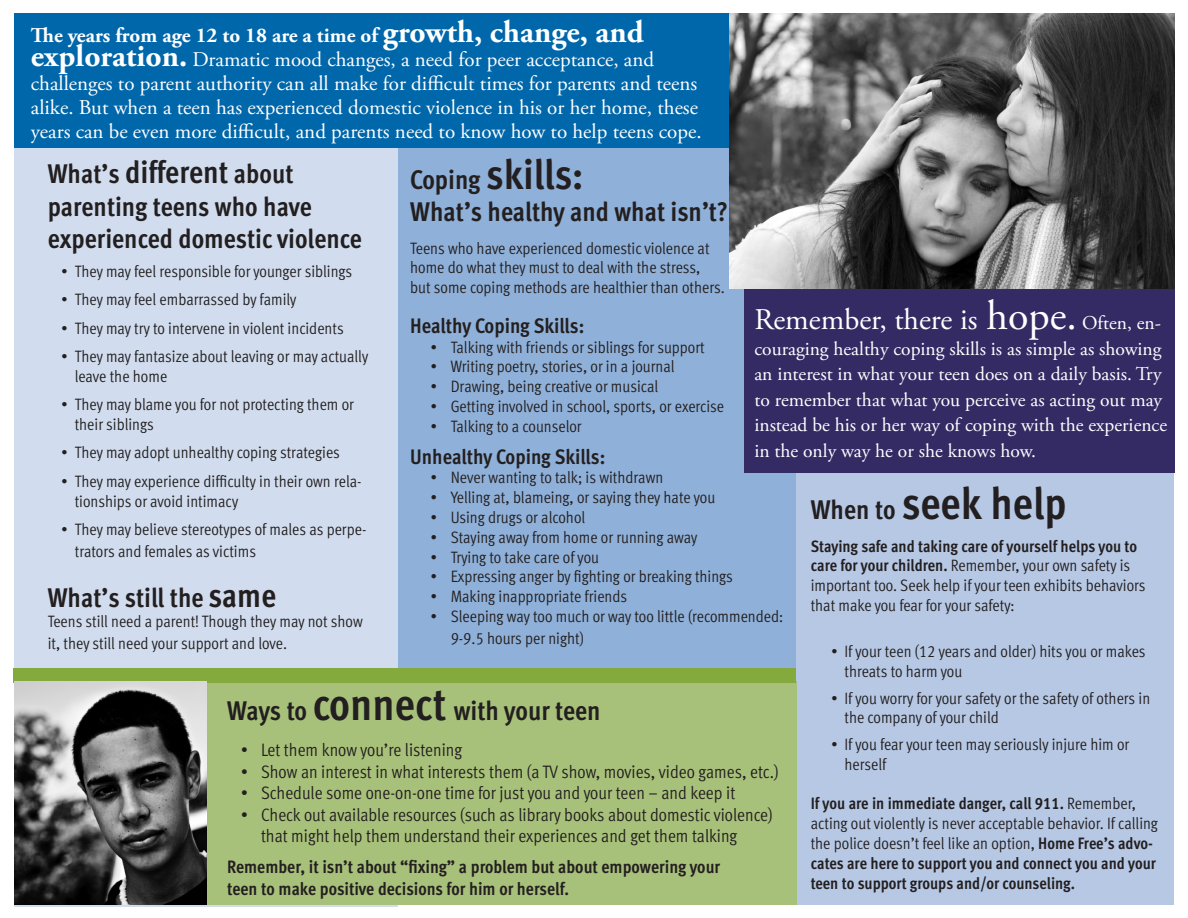
<style>
.page{position:relative;width:1188px;height:918px;background:#fff}
.page>*{position:absolute;margin:0;border:0;box-sizing:border-box;transform-origin:0 0}
.t1{font:45px "Meta Cond Bold LF";color:#231f20}
.t2{font:42px "Meta Cond Bold LF";color:#231f20}
.t3{font:30px "Adobe Garamond Pro";color:#fff}
.t4{font:27px/32.4px "Meta Cond Bold LF";color:#231f20}
.t5{font:21px/24px "Adobe Garamond Pro";color:#fff}
.t6{font:21px "Meta Cond Bold LF";color:#231f20}
.t7{font:19.5px/25.5px "Adobe Garamond Pro";color:#fff}
.t8{font:18px/21.6px "Meta Cond Normal LF";color:#231f20}
.t9{font:18px "Meta Cond Bold LF";color:#231f20}
.t10{font:16.5px/19.8px "Meta Cond Normal LF";color:#231f20}
.t11{font:16.5px/19.8px "Meta Cond Bold LF";color:#231f20}
.s1{font-weight:700}
.s2{font-weight:700;font-size:31.5px}
.s3{font-size:27px}
.s4{font-size:31.5px}
.s5{font-size:33px}
.s6{font-size:42px}
.s7{font-size:19.5px}
.s8{font-family:"Meta Cond Bold LF"}
.s9{font-family:"Meta Cond Normal LF"}
.s10{font-size:45px}
</style>
<div class="page">
<div style="left:14px;top:14px;width:384px;height:892px;background:#d1ddee"></div>
<div style="left:398px;top:14px;width:398px;height:890px;background:#8fb0d8"></div>
<div style="left:14px;top:14px;width:721px;height:134px;background:#0067aa"></div>
<div style="left:796px;top:459px;width:378px;height:445px;background:#b6c8e4"></div>
<div style="left:744px;top:270px;width:430px;height:202px;background:#342b65"></div>
<div style="left:19px;top:681px;width:777px;height:223px;background:#a8c17a"></div>
<div style="left:14px;top:668px;width:782px;height:14px;background:#84a93d"></div>
<img style="left:15px;top:682px;width:191px;height:223px">
<img style="left:729px;top:14px;width:445px;height:274px">
<p class="t5" style="left:31px;top:24px;width:672px"><span class="s1">The years from age 12 to 18 are a time of</span> <span class="s2">growth, change, and exploration.</span> Dramatic mood changes, a need for peer acceptance, and challenges to parent authority can all make for difficult times for parents and teens alike. But when a teen has experienced domestic violence in his or her home, these years can be even more difficult, and parents need to know how to help teens cope.</p>
<p class="t2" style="left:410px;top:150px;width:175px"><span class="s3">Coping</span> skills:</p>
<p class="t4" style="left:410px;top:195px;width:320px">What’s healthy and what isn’t?</p>
<p class="t10" style="left:410px;top:238px;width:301px">Teens who have experienced domestic violence at</p>
<p class="t10" style="left:410px;top:258px;width:292px">home do what they must to deal with the stress,</p>
<p class="t10" style="left:410px;top:277px;width:316px">but some coping methods are healthier than others.</p>
<p class="t6" style="left:410px;top:313px;width:176px">Healthy Coping Skills:</p>
<p class="t10" style="left:430px;top:337px;width:276px">• Talking with friends or siblings for support</p>
<p class="t10" style="left:430px;top:357px;width:246px">• Writing poetry, stories, or in a journal</p>
<p class="t10" style="left:430px;top:376px;width:229px">• Drawing, being creative or musical</p>
<p class="t10" style="left:430px;top:396px;width:295px">• Getting involved in school, sports, or exercise</p>
<p class="t10" style="left:430px;top:416px;width:153px">• Talking to a counselor</p>
<p class="t6" style="left:410px;top:444px;width:197px">Unhealthy Coping Skills:</p>
<p class="t10" style="left:430px;top:468px;width:234px">• Never wanting to talk; is withdrawn</p>
<p class="t10" style="left:430px;top:488px;width:286px">• Yelling at, blameing, or saying they hate you</p>
<p class="t10" style="left:430px;top:507px;width:156px">• Using drugs or alcohol</p>
<p class="t10" style="left:430px;top:527px;width:268px">• Staying away from home or running away</p>
<p class="t10" style="left:430px;top:547px;width:170px">• Trying to take care of you</p>
<p class="t10" style="left:430px;top:567px;width:304px">• Expressing anger by fighting or breaking things</p>
<p class="t10" style="left:430px;top:587px;width:198px">• Making inappropriate friends</p>
<p class="t10" style="left:451px;top:605px;width:334px;line-height:21.6px;text-indent:-20px">• Sleeping way too much or way too little (recommended:<br>9-9.5 hours per night)</p>
<p class="t4" style="left:48px;top:158px;width:266px">What’s <span class="s4">different</span> about parenting teens who have</p>
<p class="t4" style="left:48px;top:222px;width:316px">experienced domestic violence</p>
<p class="t10" style="left:61px;top:261px;width:292px">• They may feel responsible for younger siblings</p>
<p class="t10" style="left:61px;top:289px;width:237px">• They may feel embarrassed by family</p>
<p class="t10" style="left:61px;top:318px;width:284px">• They may try to intervene in violent incidents</p>
<p class="t10" style="left:75px;top:346px;width:295px;text-indent:-14px">• They may fantasize about leaving or may actually leave the home</p>
<p class="t10" style="left:75px;top:395px;width:281px;text-indent:-14px">• They may blame you for not protecting them or their siblings</p>
<p class="t10" style="left:61px;top:443px;width:280px">• They may adopt unhealthy coping strategies</p>
<p class="t10" style="left:75px;top:471px;width:288px;text-indent:-14px">• They may experience difficulty in their own rela&shy;tionships or avoid intimacy</p>
<p class="t10" style="left:75px;top:519px;width:293px;line-height:21.6px;text-indent:-14px">• They may believe stereotypes of males as perpe&shy;trators and females as victims</p>
<p class="t4" style="left:48px;top:581px;width:230px">What’s still the <span class="s5">same</span></p>
<p class="t10" style="left:48px;top:610px;width:316px;line-height:21.6px">Teens still need a parent! Though they may not show it, they still need your support and love.</p>
<p class="t3" style="left:754px;top:302px;width:408px">Remember, there is <span class="s6">hope.</span> <span class="s7">Often, en-</span></p>
<p class="t7" style="left:754px;top:336px;width:414px">couraging healthy coping skills is as simple as showing an interest in what your teen does on a daily basis. Try to remember that what you perceive as acting out may instead be his or her way of coping with the experience in the only way he or she knows how.</p>
<p class="t1" style="left:811px;top:477px;width:257px"><span class="s3">When to</span> seek help</p>
<p class="t10" style="left:811px;top:536px;width:336px"><span class="s8">Staying safe and taking care of yourself helps you to care for your children.</span> Remember, your own safety is important too. Seek help if your teen exhibits behaviors that make you fear for your safety:</p>
<p class="t10" style="left:845px;top:642px;width:303px;text-indent:-14px">• If your teen (12 years and older) hits you or makes threats to harm you</p>
<p class="t10" style="left:845px;top:688px;width:307px;text-indent:-14px">• If you worry for your safety or the safety of others in the company of your child</p>
<p class="t10" style="left:845px;top:734px;width:286px;text-indent:-14px">• If you fear your teen may seriously injure him or herself</p>
<p class="t11" style="left:811px;top:794px;width:349px">If you are in immediate danger, call 911. <span class="s9">Remember, acting out violently is never acceptable behavior. If calling the police doesn’t feel like an option,</span> Home Free’s advo&shy;cates are here to support you and connect you and your teen to support groups and/or counseling.</p>
<p class="t4" style="left:227px;top:694px;width:375px">Ways to <span class="s10">connect</span> with your teen</p>
<p class="t8" style="left:241px;top:739px;width:223px">• Let them know you’re listening</p>
<p class="t8" style="left:241px;top:761px;width:539px">• Show an interest in what interests them (a TV show, movies, video games, etc.)</p>
<p class="t8" style="left:241px;top:782px;width:496px">• Schedule some one-on-one time for just you and your teen – and keep it</p>
<p class="t8" style="left:261px;top:804px;width:513px;text-indent:-20px">• Check out available resources (such as library books about domestic violence) that might help them understand their experiences and get them talking</p>
<p class="t9" style="left:227px;top:856px;width:494px">Remember, it isn’t about “fixing” a problem but about empowering your</p>
<p class="t9" style="left:227px;top:878px;width:343px">teen to make positive decisions for him or herself.</p>
</div>
